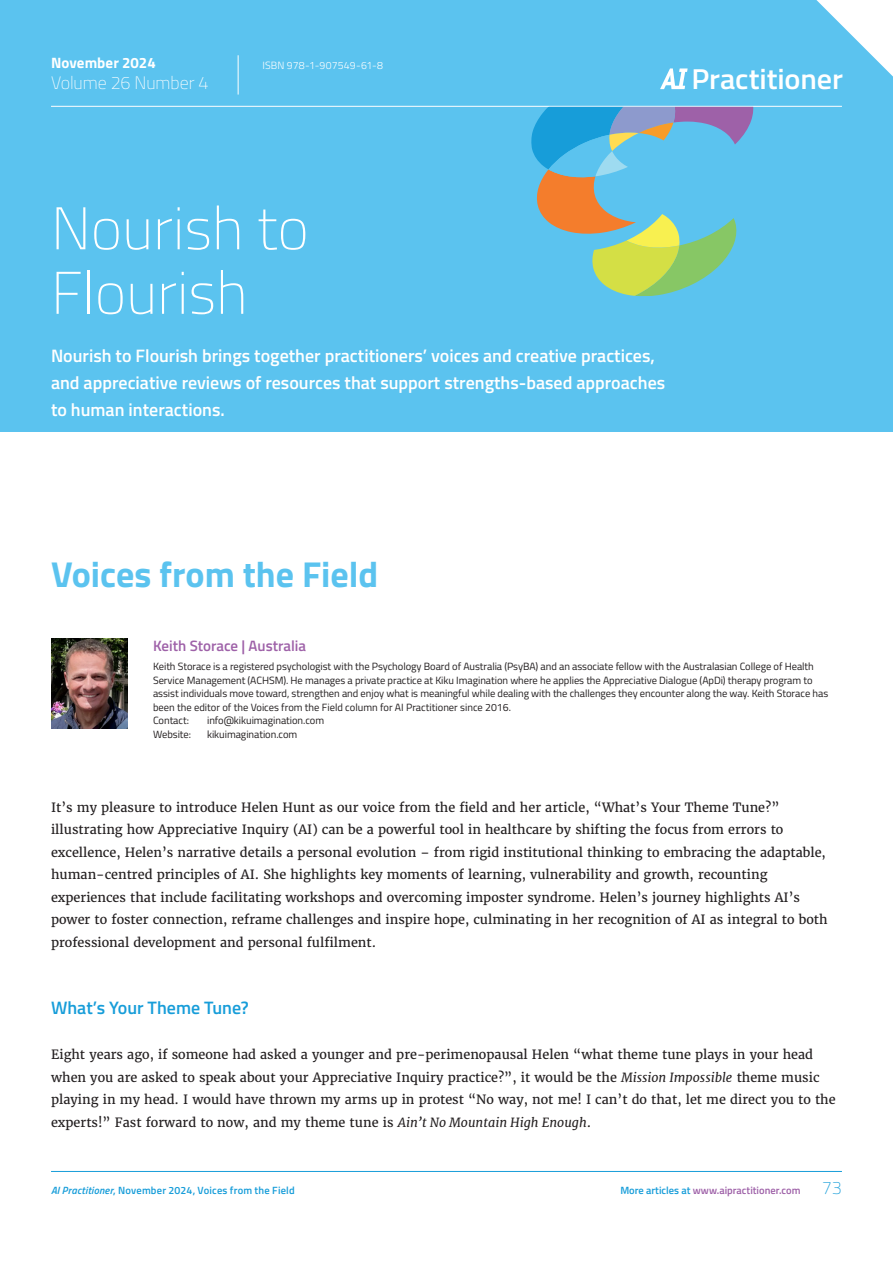
<style>
.page{position:relative;width:893px;height:1263px;background:#fff}
.page>*{position:absolute;margin:0;border:0;box-sizing:border-box;transform-origin:0 0}
.t1{font:200 60px/64.5px "Titillium Web";color:#fff}
.nourish_title{font:700 36px "Titillium Web";color:#5bc3ef}
.t2{font:600 28.8px "Titillium Web";letter-spacing:-.005em;color:#fff;scale:1.05 1}
.t3{font:600 18px/27px "Titillium Web";color:#fff}
._5-article_subheading{font:600 18px "Titillium Web";color:#179dd9}
.t4{font:200 18px "Titillium Web";letter-spacing:-.005em;color:#fff}
.Article_Author_Name{font:600 15px "Titillium Web";color:#9e61a8}
.t5{font:700 15px "Titillium Web";color:#fff}
._2__BODY{font:12.75px/22.5px "Merriweather";color:#231f20}
.Article_Author_Bio{font:10.5px/13.5px "Titillium Web";letter-spacing:-.005em;color:#231f20}
._4-footnotes_and_footer_title{font:600 10.5px "Titillium Web";letter-spacing:.02em;color:#179dd9}
.t6{font:600 10.5px "Titillium Web";color:#9e61a8}
.t7{font:300 10.5px "Titillium Web";letter-spacing:.015em;color:#fff}
.s1{font-style:italic}
.s2{color:#179dd9}
.s3{font-weight:200;font-size:18px;color:#179dd9}
</style>
<div class="page">
<div style="left:0;top:0;width:893px;height:431px;background:#5bc3ef"></div>
<hr style="left:51px;top:106px;width:791px;height:1px;background:#fff">
<svg style="left:816px;top:0;width:77px;height:77px"></svg>
<hr style="left:238px;top:55px;width:1px;height:40px;background:#fff">
<svg style="left:660px;top:68px;width:28px;height:21px"></svg>
<hr style="left:51px;top:1171px;width:791px;height:1px;background:#179dd9">
<svg style="left:531px;top:107px;width:223px;height:189px"></svg>
<img style="left:51px;top:638px;width:77px;height:90px">
<p class="t5" style="left:51px;top:51px;width:106px">November 2024</p>
<p class="t7" style="left:262px;top:58px;width:122px">ISBN 978-1-907549-61-8</p>
<h3 class="t4" style="left:51px;top:70px;width:159px">Volume 26 Number 4</h3>
<h3 class="t2" style="left:691px;top:57px;width:146px">Practitioner</h3>
<h1 class="t1" style="left:51px;top:193px;width:259px">Nourish to<br>Flourish</h1>
<h3 class="t3" style="left:51px;top:341px;width:616px">Nourish to Flourish brings together practitioners’ voices and creative practices, and appreciative reviews of resources that support strengths-based approaches to human interactions.</h3>
<p class="nourish_title" style="left:51px;top:547px;width:329px">Voices from the Field</p>
<p class="Article_Author_Name" style="left:153px;top:634px;width:155px">Keith Storace | Australia</p>
<p class="Article_Author_Bio" style="left:153px;top:659px;width:677px">Keith Storace is a registered psychologist with the Psychology Board of Australia (PsyBA) and an associate fellow with the Australasian College of Health Service Management (ACHSM). He manages a private practice at Kiku Imagination where he applies the Appreciative Dialogue (ApDi) therapy program to assist individuals move toward, strengthen and enjoy what is meaningful while dealing with the challenges they encounter along the way. Keith Storace has been the editor of the Voices from the Field column for AI Practitioner since 2016.</p>
<p class="Article_Author_Bio" style="left:153px;top:713px;width:37px">Contact:</p>
<p class="Article_Author_Bio" style="left:207px;top:713px;width:119px">info@kikuimagination.com</p>
<p class="Article_Author_Bio" style="left:153px;top:727px;width:39px">Website:</p>
<p class="Article_Author_Bio" style="left:207px;top:727px;width:92px">kikuimagination.com</p>
<p class="_2__BODY" style="left:51px;top:796px;width:778px">It’s my pleasure to introduce Helen Hunt as our voice from the field and her article, “What’s Your Theme Tune?” illustrating how Appreciative Inquiry (AI) can be a powerful tool in healthcare by shifting the focus from errors to excellence, Helen’s narrative details a personal evolution – from rigid institutional thinking to embracing the adaptable, human-centred principles of AI. She highlights key moments of learning, vulnerability and growth, recounting experiences that include facilitating workshops and overcoming imposter syndrome. Helen’s journey highlights AI’s power to foster connection, reframe challenges and inspire hope, culminating in her recognition of AI as integral to both professional development and personal fulfilment.</p>
<p class="_5-article_subheading" style="left:51px;top:994px;width:199px">What’s Your Theme Tune?</p>
<p class="_2__BODY" style="left:51px;top:1043px;width:786px">Eight years ago, if someone had asked a younger and pre-perimenopausal Helen “what theme tune plays in your head when you are asked to speak about your Appreciative Inquiry practice?”, it would be the <span class="s1">Mission Impossible</span> theme music playing in my head. I would have thrown my arms up in protest “No way, not me! I can’t do that, let me direct you to the experts!” Fast forward to now, and my theme tune is <span class="s1">Ain’t No Mountain High Enough</span>.</p>
<p class="_4-footnotes_and_footer_title" style="left:51px;top:1183px;width:245px"><span class="s1">AI Practitioner</span>, November 2024, Voices from the Field</p>
<p class="t6" style="left:620px;top:1183px;width:223px"><span class="s2">More articles at</span> www.aipractitioner.com <span class="s3">73</span></p>
</div>
